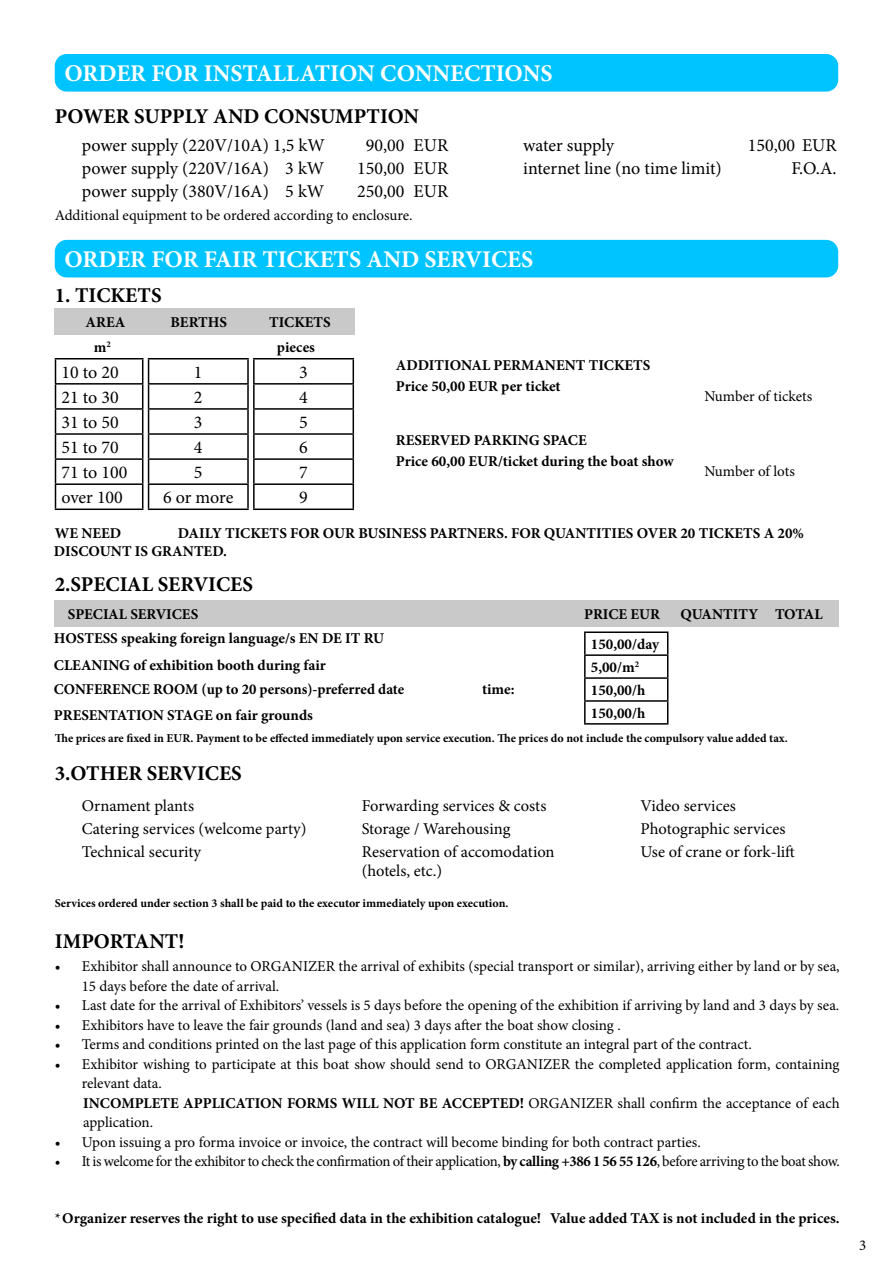
<style>
.page{position:relative;width:893px;height:1263px;background:#fff}
.page>*{position:absolute;margin:0;border:0;box-sizing:border-box;transform-origin:0 0}
.t1{font:700 24px "Minion Pro";color:#fff}
.t2{font:700 21px "Minion Pro";color:#000}
.t3{font:18px/25px "Minion Pro";color:#000}
.t4{font:16.5px/19.5px "Minion Pro";color:#000}
.t5{font:15px/19.5px "Minion Pro";letter-spacing:-.005em;color:#000}
.t6{font:700 15px/23px "Minion Pro";color:#000}
.t7{font:15px "Minion Pro";letter-spacing:-.025em;color:#000}
.t8{font:700 12px "Minion Pro";color:#000}
.s1{font-weight:700}
.s2{font-weight:400}
</style>
<div class="page">
<div style="left:55px;top:54px;width:783px;height:38px;background:#00c4ff;border-radius:12px"></div>
<div style="left:55px;top:240px;width:783px;height:37px;background:#00c4ff;border-radius:12px"></div>
<div style="left:54px;top:308px;width:300px;height:26px;background:#c9c9c9"></div>
<div style="left:54px;top:600px;width:785px;height:27px;background:#c9c9c9"></div>
<hr style="left:55px;top:358px;width:88px;height:1px;background:#000">
<hr style="left:55px;top:383px;width:88px;height:2px;background:#000">
<hr style="left:55px;top:408px;width:88px;height:2px;background:#000">
<hr style="left:55px;top:433px;width:88px;height:2px;background:#000">
<hr style="left:55px;top:458px;width:88px;height:2px;background:#000">
<hr style="left:55px;top:483px;width:88px;height:2px;background:#000">
<svg style="left:55px;top:359px;width:1px;height:149px"></svg>
<hr style="left:55px;top:508px;width:88px;height:2px;background:#000">
<hr style="left:584px;top:631px;width:84px;height:2px;background:#000">
<hr style="left:584px;top:633px;width:2px;height:21px;background:#000">
<hr style="left:584px;top:654px;width:84px;height:2px;background:#000">
<hr style="left:584px;top:656px;width:2px;height:21px;background:#000">
<hr style="left:584px;top:677px;width:84px;height:2px;background:#000">
<hr style="left:584px;top:679px;width:2px;height:21px;background:#000">
<hr style="left:584px;top:700px;width:84px;height:2px;background:#000">
<hr style="left:584px;top:702px;width:2px;height:21px;background:#000">
<svg style="left:667px;top:633px;width:1px;height:90px"></svg>
<hr style="left:584px;top:723px;width:84px;height:2px;background:#000">
<hr style="left:148px;top:358px;width:101px;height:1px;background:#000">
<hr style="left:247px;top:359px;width:2px;height:24px;background:#000">
<hr style="left:148px;top:383px;width:101px;height:2px;background:#000">
<hr style="left:247px;top:385px;width:2px;height:23px;background:#000">
<hr style="left:148px;top:408px;width:101px;height:2px;background:#000">
<hr style="left:247px;top:410px;width:2px;height:23px;background:#000">
<hr style="left:148px;top:433px;width:101px;height:2px;background:#000">
<hr style="left:247px;top:435px;width:2px;height:23px;background:#000">
<hr style="left:148px;top:458px;width:101px;height:2px;background:#000">
<hr style="left:247px;top:460px;width:2px;height:23px;background:#000">
<hr style="left:148px;top:483px;width:101px;height:2px;background:#000">
<svg style="left:142px;top:359px;width:7px;height:149px"></svg>
<hr style="left:247px;top:485px;width:2px;height:23px;background:#000">
<hr style="left:148px;top:508px;width:101px;height:2px;background:#000">
<hr style="left:253px;top:358px;width:101px;height:1px;background:#000">
<hr style="left:253px;top:359px;width:2px;height:24px;background:#000">
<hr style="left:253px;top:383px;width:101px;height:2px;background:#000">
<hr style="left:253px;top:385px;width:2px;height:23px;background:#000">
<hr style="left:253px;top:408px;width:101px;height:2px;background:#000">
<hr style="left:253px;top:410px;width:2px;height:23px;background:#000">
<hr style="left:253px;top:433px;width:101px;height:2px;background:#000">
<hr style="left:253px;top:435px;width:2px;height:23px;background:#000">
<hr style="left:253px;top:458px;width:101px;height:2px;background:#000">
<hr style="left:253px;top:460px;width:2px;height:23px;background:#000">
<hr style="left:253px;top:483px;width:101px;height:2px;background:#000">
<hr style="left:253px;top:485px;width:2px;height:23px;background:#000">
<svg style="left:353px;top:359px;width:1px;height:149px"></svg>
<hr style="left:253px;top:508px;width:101px;height:2px;background:#000">
<h1 class="t1" style="left:65px;top:56px;width:490px">ORDER FOR INSTALLATION CONNECTIONS</h1>
<h2 class="t2" style="left:55px;top:102px;width:366px">POWER SUPPLY AND CONSUMPTION</h2>
<p class="t3" style="left:82px;top:132px;width:244px">power supply (220V/10A) 1,5 kW</p>
<p class="t3" style="left:523px;top:132px;width:92px">water supply</p>
<p class="t3" style="left:366px;top:132px;width:84px">90,00 EUR</p>
<p class="t3" style="left:748px;top:132px;width:90px">150,00 EUR</p>
<p class="t3" style="left:414px;top:157px;width:36px;line-height:22.6px">EUR<br>EUR</p>
<p class="t3" style="left:82px;top:156px;width:244px">power supply (220V/16A) 3 kW</p>
<p class="t3" style="left:523px;top:156px;width:200px">internet line (no time limit)</p>
<p class="t3" style="left:82px;top:179px;width:244px">power supply (380V/16A) 5 kW</p>
<p class="t5" style="left:55px;top:206px;width:359px">Additional equipment to be ordered according to enclosure.</p>
<p class="t3" style="left:357px;top:156px;width:49px">150,00</p>
<p class="t3" style="left:792px;top:156px;width:47px">F.O.A.</p>
<p class="t3" style="left:357px;top:179px;width:49px">250,00</p>
<h1 class="t1" style="left:65px;top:242px;width:470px">ORDER FOR FAIR TICKETS AND SERVICES</h1>
<h2 class="t2" style="left:55px;top:280px;width:108px">1. TICKETS</h2>
<p class="t6" style="left:86px;top:309px;width:41px;line-height:25.2px;text-align:center">AREA m<sup>2</sup></p>
<p class="t6" style="left:170px;top:310px;width:58px">BERTHS</p>
<p class="t6" style="left:269px;top:310px;width:63px">TICKETS</p>
<p class="t6" style="left:277px;top:335px;width:39px">pieces</p>
<p class="t3" style="left:62px;top:360px;width:67px">10 to 20<br>21 to 30<br>31 to 50<br>51 to 70<br>71 to 100 over 100</p>
<p class="t3" style="left:163px;top:360px;width:72px;text-align:center">1<br>2<br>3<br>4<br>5<br>6 or more</p>
<p class="t3" style="left:299px;top:360px;width:10px;text-align:justify">3<br>4<br>5<br>6<br>7<br>9</p>
<p class="t6" style="left:396px;top:355px;width:256px;line-height:21px">ADDITIONAL PERMANENT TICKETS<br>Price 50,00 EUR per ticket</p>
<p class="t6" style="left:396px;top:429px;width:279px;line-height:21px">RESERVED PARKING SPACE<br>Price 60,00 EUR/ticket during the boat show</p>
<p class="t5" style="left:704px;top:386px;width:109px">Number of tickets</p>
<p class="t5" style="left:704px;top:461px;width:92px">Number of lots</p>
<p class="t6" style="left:54px;top:523px;width:752px;line-height:18.8px;text-indent:124px">DAILY TICKETS FOR OUR BUSINESS PARTNERS. FOR QUANTITIES OVER 20 TICKETS A 20%<br>DISCOUNT IS GRANTED.</p>
<p class="t6" style="left:55px;top:521px;width:68px">WE NEED</p>
<h2 class="t2" style="left:55px;top:570px;width:200px">2.SPECIAL SERVICES</h2>
<p class="t6" style="left:68px;top:602px;width:132px">SPECIAL SERVICES</p>
<p class="t6" style="left:584px;top:602px;width:77px">PRICE EUR</p>
<p class="t6" style="left:681px;top:602px;width:144px">QUANTITY TOTAL</p>
<p class="t6" style="left:54px;top:625px;width:332px;line-height:26.5px">HOSTESS speaking foreign language/s EN DE IT RU<br>CLEANING of exhibition booth during fair</p>
<p class="t6" style="left:54px;top:677px;width:352px">CONFERENCE ROOM (up to 20 persons)-preferred date</p>
<p class="t6" style="left:482px;top:677px;width:34px">time:</p>
<p class="t6" style="left:54px;top:703px;width:261px">PRESENTATION STAGE on fair grounds</p>
<p class="t6" style="left:591px;top:633px;width:70px">150,00/day<br>5,00/m<sup>2<br></sup>150,00/h<br>150,00/h</p>
<p class="t8" style="left:55px;top:730px;width:734px">The prices are fixed in EUR. Payment to be effected immediately upon service execution. The prices do not include the compulsory value added tax.</p>
<h2 class="t2" style="left:55px;top:758px;width:189px">3.OTHER SERVICES</h2>
<p class="t4" style="left:82px;top:795px;width:114px">Ornament plants</p>
<p class="t4" style="left:362px;top:795px;width:186px">Forwarding services &amp; costs</p>
<p class="t4" style="left:641px;top:795px;width:97px">Video services</p>
<p class="t4" style="left:82px;top:819px;width:226px">Catering services (welcome party)</p>
<p class="t4" style="left:362px;top:819px;width:150px">Storage / Warehousing</p>
<p class="t4" style="left:641px;top:819px;width:146px">Photographic services</p>
<p class="t4" style="left:82px;top:842px;width:121px">Technical security</p>
<p class="t4" style="left:362px;top:842px;width:194px">Reservation of accomodation (hotels, etc.)</p>
<p class="t4" style="left:641px;top:842px;width:156px">Use of crane or fork-lift</p>
<p class="t8" style="left:55px;top:894px;width:455px">Services ordered under section 3 shall be paid to the executor immediately upon execution.</p>
<h2 class="t2" style="left:55px;top:927px;width:131px">IMPORTANT!</h2>
<p class="t5" style="left:82px;top:957px;width:759px;text-indent:-27px">• Exhibitor shall announce to ORGANIZER the arrival of exhibits (special transport or similar), arriving either by land or by sea,<br>15 days before the date of arrival.</p>
<p class="t5" style="left:55px;top:996px;width:786px">• Last date for the arrival of Exhibitors’ vessels is 5 days before the opening of the exhibition if arriving by land and 3 days by sea.</p>
<p class="t5" style="left:55px;top:1015px;width:568px">• Exhibitors have to leave the fair grounds (land and sea) 3 days after the boat show closing .</p>
<p class="t5" style="left:55px;top:1035px;width:699px">• Terms and conditions printed on the last page of this application form constitute an integral part of the contract.</p>
<p class="t5" style="left:82px;top:1054px;width:759px;text-indent:-27px">• Exhibitor wishing to participate at this boat show should send to ORGANIZER the completed application form, containing relevant data.<br><span class="s1">INCOMPLETE APPLICATION FORMS WILL NOT BE ACCEPTED!</span> ORGANIZER shall confirm the acceptance of each application.</p>
<p class="t5" style="left:55px;top:1132px;width:648px">• Upon issuing a pro forma invoice or invoice, the contract will become binding for both contract parties.</p>
<p class="t7" style="left:55px;top:1151px;width:786px">• It is welcome for the exhibitor to check the confirmation of their application, <span class="s1">by calling +386 1 56 55 126</span>, before arriving to the boat show.</p>
<p class="t6" style="left:55px;top:1206px;width:488px"><span class="s2">*</span>Organizer reserves the right to use specified data in the exhibition catalogue!</p>
<p class="t6" style="left:550px;top:1206px;width:291px">Value added TAX is not included in the prices.</p>
<p class="t5" style="left:859px;top:1235px;width:9px">3</p>
</div>
